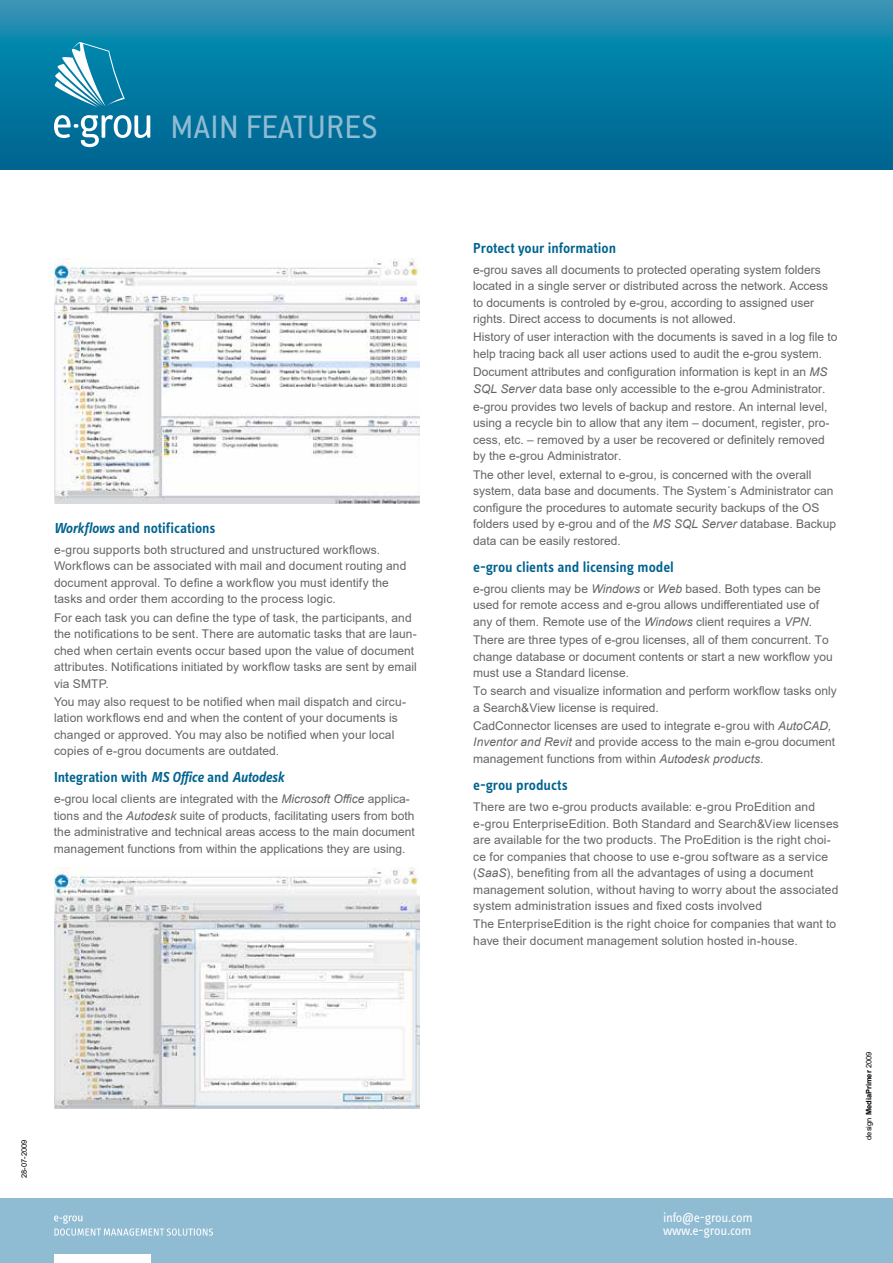
<style>
.page{position:relative;width:893px;height:1263px;background:#fff}
.page>*{position:absolute;margin:0;border:0;box-sizing:border-box;transform-origin:0 0}
.t1{font:35.7px "Conduit ITC Std";letter-spacing:.01em;color:#90bcd3}
.t2{font:600 15px "Info Text";letter-spacing:-.005em;color:#006390}
.t3{font:13.5px/13.5px "Info Text";letter-spacing:-.02em;color:#fff}
.t4{font:12px/16.5px "Arial";color:#646567}
.t5{font:700 7.5px "Arial";color:#000}
.t6{font:7.5px "Arial";color:#000}
.s1{font-style:italic}
.s2{font-weight:400}
</style>
<div class="page">
<div style="left:0;top:1198px;width:893px;height:65px;background:#90bcd3"></div>
<svg style="left:0;top:0;width:893px;height:170px;background:#097ba3"></svg>
<div style="left:54px;top:1254px;width:97px;height:9px;background:#fff"></div>
<svg style="left:54px;top:115px;width:96px;height:32px"></svg>
<svg style="left:55px;top:42px;width:70px;height:65px"></svg>
<svg style="left:54px;top:1215px;width:159px;height:20px"></svg>
<img style="left:54px;top:259px;width:366px;height:244px">
<img style="left:54px;top:868px;width:366px;height:240px">
<h1 class="t1" style="left:170px;top:105px;width:209px">MAIN FEATURES</h1>
<p class="t2" style="left:54px;top:519px;width:163px"><span class="s1">Workflows</span> and notifications</p>
<p class="t4" style="left:54px;top:541px;width:354px">e-grou supports both structured and unstructured workflows.<br>Workflows can be associated with mail and document routing and document approval. To define a workflow you must identify the tasks and order them according to the process logic.</p>
<p class="t4" style="left:54px;top:609px;width:364px">For each task you can define the type of task, the participants, and the notifications to be sent. There are automatic tasks that are laun&shy;ched when certain events occur based upon the value of document attributes. Notifications initiated by workflow tasks are sent by email via SMTP.</p>
<p class="t4" style="left:54px;top:693px;width:353px">You may also request to be notified when mail dispatch and circu&shy;lation workflows end and when the content of your documents is changed or approved. You may also be notified when your local copies of e-grou documents are outdated.</p>
<p class="t2" style="left:54px;top:769px;width:232px">Integration with <span class="s1">MS Office</span> and <span class="s1">Autodesk</span></p>
<p class="t4" style="left:54px;top:791px;width:362px">e-grou local clients are integrated with the <span class="s1">Microsoft Office</span> applica&shy;tions and the <span class="s1">Autodesk</span> suite of products, facilitating users from both the administrative and technical areas access to the main document management functions from within the applications they are using.</p>
<p class="t6" style="left:19px;top:1178px;width:40px;rotate:-90deg">28-07-2009</p>
<p class="t2" style="left:473px;top:239px;width:144px">Protect your information</p>
<p class="t4" style="left:473px;top:261px;width:356px">e-grou saves all documents to protected operating system folders located in a single server or distributed across the network. Access to documents is controled by e-grou, according to assigned user rights. Direct access to documents is not allowed.</p>
<p class="t4" style="left:473px;top:329px;width:366px">History of user interaction with the documents is saved in a log file to help tracing back all user actions used to audit the e-grou system.</p>
<p class="t4" style="left:473px;top:364px;width:356px">Document attributes and configuration information is kept in an <span class="s1">MS<br>SQL Server</span> data base only accessible to the e-grou Administrator.</p>
<p class="t4" style="left:473px;top:398px;width:358px">e-grou provides two levels of backup and restore. An internal level, using a recycle bin to allow that any item – document, register, pro&shy;cess, etc. – removed by a user be recovered or definitely removed by the e-grou Administrator.</p>
<p class="t4" style="left:473px;top:466px;width:364px">The other level, external to e-grou, is concerned with the overall system, data base and documents. The System´s Administrator can configure the procedures to automate security backups of the OS folders used by e-grou and of the <span class="s1">MS SQL Server</span> database. Backup data can be easily restored.</p>
<p class="t2" style="left:473px;top:558px;width:202px">e-grou clients and licensing model</p>
<p class="t4" style="left:473px;top:580px;width:349px">e-grou clients may be <span class="s1">Windows</span> or <span class="s1">Web</span> based. Both types can be used for remote access and e-grou allows undifferentiated use of any of them. Remote use of the <span class="s1">Windows</span> client requires a <span class="s1">VPN</span>.</p>
<p class="t4" style="left:473px;top:631px;width:361px">There are three types of e-grou licenses, all of them concurrent. To change database or document contents or start a new workflow you must use a Standard license.</p>
<p class="t4" style="left:473px;top:683px;width:365px">To search and visualize information and perform workflow tasks only a Search&amp;View license is required.</p>
<p class="t4" style="left:473px;top:717px;width:363px">CadConnector licenses are used to integrate e-grou with <span class="s1">AutoCAD,<br>Inventor and Revit</span> and provide access to the main e-grou document management functions from within <span class="s1">Autodesk products</span>.</p>
<p class="t2" style="left:473px;top:777px;width:96px">e-grou products</p>
<p class="t4" style="left:473px;top:799px;width:367px">There are two e-grou products available: e-grou ProEdition and e-grou EnterpriseEdition. Both Standard and Search&amp;View licenses are available for the two products. The ProEdition is the right choi&shy;ce for companies that choose to use e-grou software as a service (<span class="s1">SaaS</span>), benefiting from all the advantages of using a document management solution, without having to worry about the associated system administration issues and fixed costs involved</p>
<p class="t4" style="left:473px;top:916px;width:364px">The EnterpriseEdition is the right choice for companies that want to have their document management solution hosted in-house.</p>
<p class="t3" style="left:663px;top:1211px;width:91px">info@e-grou.com www.e-grou.com</p>
<p class="t5" style="left:864px;top:1140px;width:89px;rotate:-90deg"><span class="s2">design</span> MediaPrimer <span class="s2">2009</span></p>
</div>
